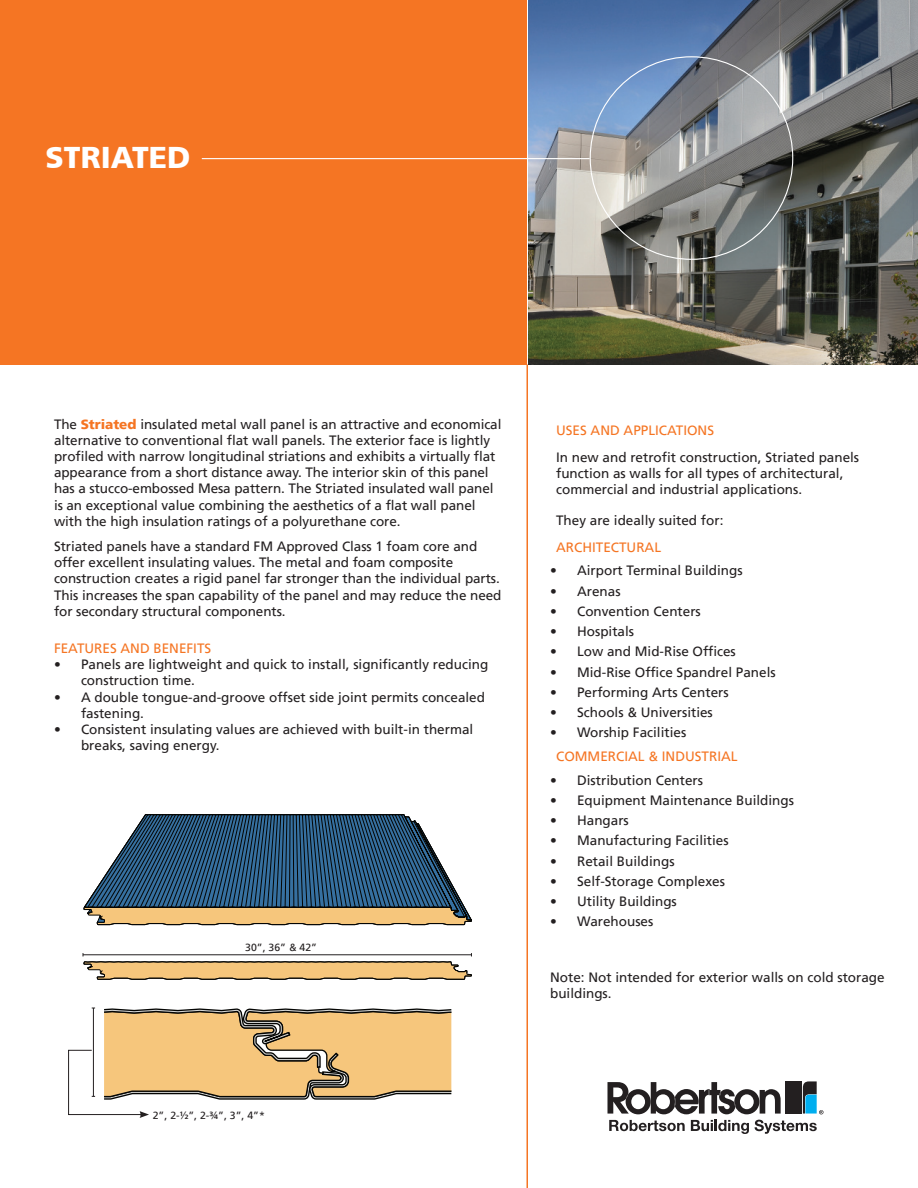
<style>
.page{position:relative;width:918px;height:1188px;background:#fff}
.page>*{position:absolute;margin:0;border:0;box-sizing:border-box;transform-origin:0 0}
.t1{font:900 30px "Frutiger CE";color:#fff}
.t2{font:13.5px/16.2px "Frutiger LT";color:#231f20}
.t3{font:13.5px "Frutiger LT";color:#f57523}
.t4{font:10.5px "Frutiger LT";color:#231f20}
.s1{font-weight:900;color:#f57523}
</style>
<div class="page">
<div style="left:0;top:0;width:526px;height:364px;background:#f57523"></div>
<hr style="left:526px;top:364px;width:2px;height:824px;background:#f57523">
<img style="left:528px;top:0;width:390px;height:364px">
<hr style="left:202px;top:158px;width:388px;height:1px;background:#fff">
<div style="left:786px;top:1081px;width:16px;height:33px;background:#231f20"></div>
<svg style="left:608px;top:1082px;width:173px;height:32px"></svg>
<svg style="left:755px;top:1120px;width:62px;height:14px"></svg>
<svg style="left:691px;top:1120px;width:58px;height:14px"></svg>
<svg style="left:609px;top:1120px;width:76px;height:11px"></svg>
<svg style="left:803px;top:1081px;width:20px;height:33px"></svg>
<svg style="left:82px;top:814px;width:390px;height:166px"></svg>
<svg style="left:68px;top:1008px;width:384px;height:110px"></svg>
<p class="t1" style="left:46px;top:139px;width:146px">STRIATED</p>
<p class="t2" style="left:54px;top:416px;width:449px">The <span class="s1">Striated</span> insulated metal wall panel is an attractive and economical alternative to conventional flat wall panels. The exterior face is lightly profiled with narrow longitudinal striations and exhibits a virtually flat appearance from a short distance away. The interior skin of this panel has a stucco-embossed Mesa pattern. The Striated insulated wall panel is an exceptional value combining the aesthetics of a flat wall panel with the high insulation ratings of a polyurethane core.</p>
<p class="t2" style="left:54px;top:538px;width:449px">Striated panels have a standard FM Approved Class 1 foam core and offer excellent insulating values. The metal and foam composite construction creates a rigid panel far stronger than the individual parts.<br>This increases the span capability of the panel and may reduce the need for secondary structural components.</p>
<p class="t3" style="left:54px;top:640px;width:159px">FEATURES AND BENEFITS</p>
<p class="t2" style="left:81px;top:657px;width:409px;text-indent:-27px">• Panels are lightweight and quick to install, significantly reducing construction time.</p>
<p class="t2" style="left:81px;top:689px;width:406px;text-indent:-27px">• A double tongue-and-groove offset side joint permits concealed fastening.</p>
<p class="t2" style="left:81px;top:721px;width:394px;text-indent:-27px">• Consistent insulating values are achieved with built-in thermal breaks, saving energy.</p>
<p class="t4" style="left:245px;top:942px;width:73px">30”, 36” &amp; 42”</p>
<p class="t4" style="left:153px;top:1109px;width:114px">2”, 2-½”, 2-¾”, 3”, 4”*</p>
<p class="t3" style="left:556px;top:422px;width:160px">USES AND APPLICATIONS</p>
<p class="t2" style="left:556px;top:449px;width:305px">In new and retrofit construction, Striated panels function as walls for all types of architectural, commercial and industrial applications.</p>
<p class="t2" style="left:556px;top:513px;width:169px">They are ideally suited for:</p>
<p class="t3" style="left:556px;top:539px;width:107px">ARCHITECTURAL</p>
<p class="t2" style="left:550px;top:563px;width:194px">• Airport Terminal Buildings</p>
<p class="t2" style="left:550px;top:583px;width:72px">• Arenas</p>
<p class="t2" style="left:550px;top:603px;width:152px">• Convention Centers</p>
<p class="t2" style="left:550px;top:623px;width:86px">• Hospitals</p>
<p class="t2" style="left:550px;top:644px;width:187px">• Low and Mid-Rise Offices</p>
<p class="t2" style="left:550px;top:664px;width:227px">• Mid-Rise Office Spandrel Panels</p>
<p class="t2" style="left:550px;top:684px;width:180px">• Performing Arts Centers</p>
<p class="t2" style="left:550px;top:704px;width:164px">• Schools &amp; Universities</p>
<p class="t2" style="left:550px;top:725px;width:138px">• Worship Facilities</p>
<p class="t3" style="left:556px;top:748px;width:183px">COMMERCIAL &amp; INDUSTRIAL</p>
<p class="t2" style="left:550px;top:772px;width:155px">• Distribution Centers</p>
<p class="t2" style="left:550px;top:792px;width:245px">• Equipment Maintenance Buildings</p>
<p class="t2" style="left:550px;top:812px;width:80px">• Hangars</p>
<p class="t2" style="left:550px;top:833px;width:180px">• Manufacturing Facilities</p>
<p class="t2" style="left:550px;top:853px;width:126px">• Retail Buildings</p>
<p class="t2" style="left:550px;top:873px;width:176px">• Self-Storage Complexes</p>
<p class="t2" style="left:550px;top:893px;width:128px">• Utility Buildings</p>
<p class="t2" style="left:550px;top:914px;width:105px">• Warehouses</p>
<p class="t2" style="left:550px;top:969px;width:336px">Note: Not intended for exterior walls on cold storage buildings.</p>
</div>
